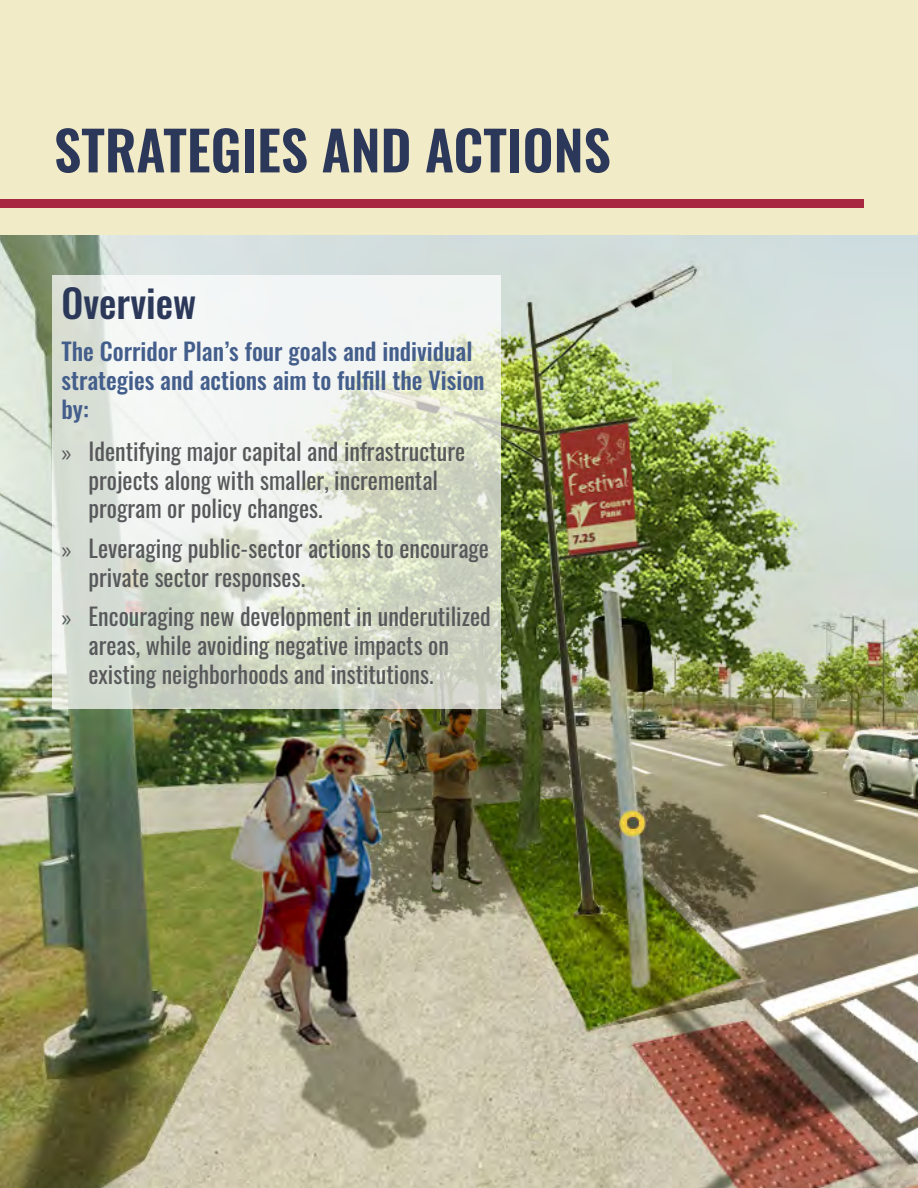
<style>
.page{position:relative;width:918px;height:1188px;background:#f2ebc7}
.page>*{position:absolute;margin:0;border:0;box-sizing:border-box;transform-origin:0 0}
.Paragraph_Style_1{font:600 54px "Oswald";color:#2c3859}
.Heading_1{font:500 39px "Oswald";color:#2c3859}
.t1{font:24px/28.8px "Oswald";color:#57585a}
.Heading_2{font:500 24px/28.8px "Oswald";color:#445e8c}
.s1{font-family:"Myriad Pro"}
</style>
<div class="page">
<div style="left:0;top:200px;width:864px;height:8px;background:#a72840"></div>
<img style="left:0;top:235px;width:918px;height:953px">
<svg style="left:52px;top:275px;width:449px;height:433px;background:#e0e5da"></svg>
<p class="Paragraph_Style_1" style="left:54px;top:122px;width:558px">STRATEGIES AND ACTIONS</p>
<p class="Heading_1" style="left:62px;top:282px;width:136px">Overview</p>
<p class="Heading_2" style="left:62px;top:338px;width:425px">The Corridor Plan’s four goals and individual strategies and actions aim to fulfill the Vision by:</p>
<p class="t1" style="left:88px;top:434px;width:378px;text-indent:-27px"><span class="s1">»</span> Identifying major capital and infrastructure projects along with smaller, incremental program or policy changes.</p>
<p class="t1" style="left:88px;top:532px;width:402px;text-indent:-27px"><span class="s1">»</span> Leveraging public-sector actions to encourage private sector responses.</p>
<p class="t1" style="left:88px;top:600px;width:404px;text-indent:-27px"><span class="s1">»</span> Encouraging new development in underutilized areas, while avoiding negative impacts on existing neighborhoods and institutions.</p>
</div>
